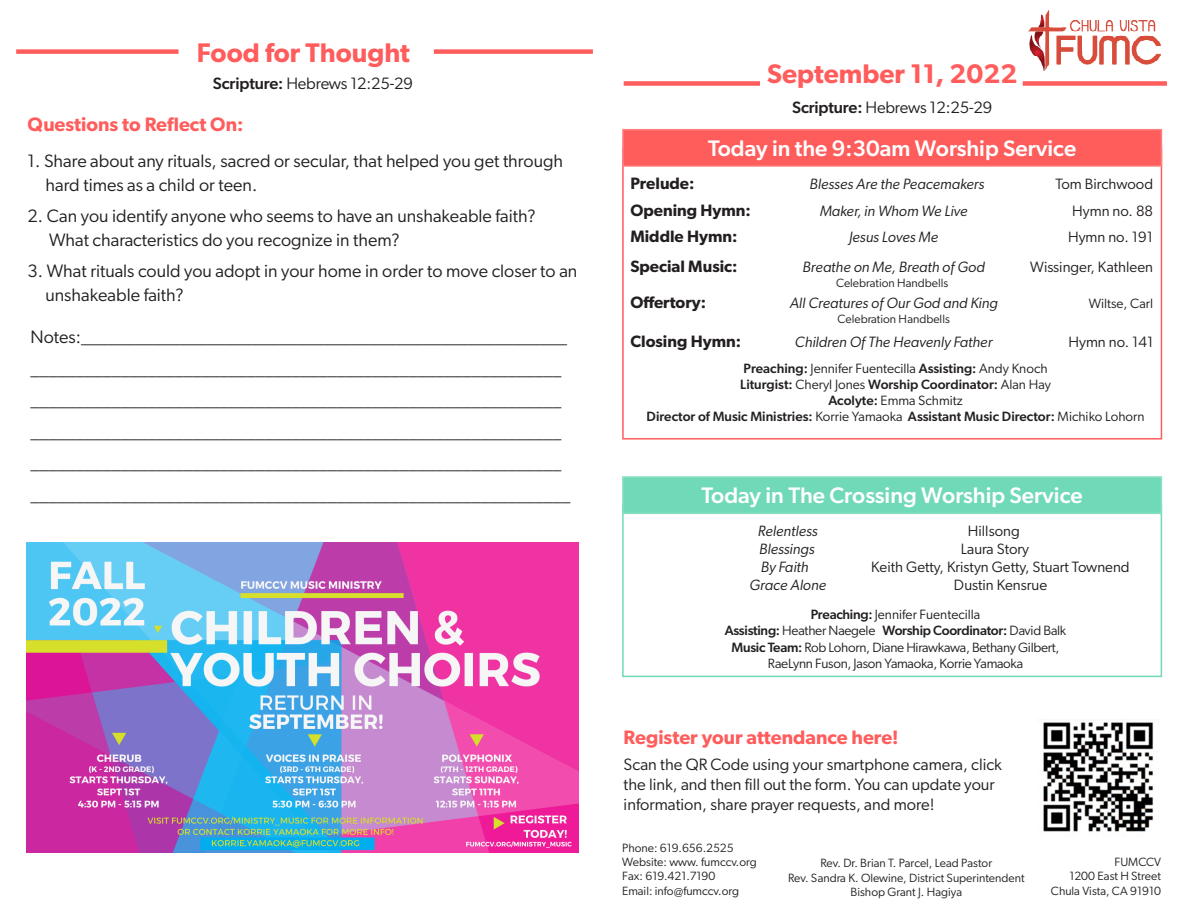
<style>
.page{position:relative;width:1188px;height:918px;background:#fff}
.page>*{position:absolute;margin:0;border:0;box-sizing:border-box;transform-origin:0 0}
.t1{font:600 27px "Gibson";color:#ff5c5c}
.t2{font:500 22.5px "Gibson";color:#fff}
.t3{font:600 19.5px "Gibson";color:#ff5c5c}
.t4{font:18px "Minion Pro";color:#231f20}
.t5{font:18px/24px "Gibson";color:#231f20}
.t6{font:16.5px/19.8px "Gibson";color:#231f20}
.t7{font:600 16.5px "Gibson";color:#231f20}
.t8{font:italic 15px "Gibson";color:#231f20}
.t9{font:15px "Gibson";color:#231f20}
.t10{font:13.5px "Gibson";letter-spacing:-.01em;color:#231f20}
.t11{font:500 13.5px "Gibson";color:#231f20}
.t12{font:500 13.5px "Gibson";letter-spacing:-.02em;color:#231f20}
.t13{font:12px "Gibson";color:#231f20}
.s1{font-weight:500}
.s2{font-family:"Gibson"}
.s3{font-weight:400}
</style>
<div class="page">
<div style="left:624px;top:81px;width:136px;height:5px;background:#ff5c5c"></div>
<div style="left:1023px;top:81px;width:144px;height:5px;background:#ff5c5c"></div>
<img style="left:1029px;top:11px;width:132px;height:60px">
<div style="left:622px;top:504px;width:540px;height:173px;border:2px solid #70d9b8"></div>
<div style="left:622px;top:147px;width:540px;height:293px;border:2px solid #ff5c5c"></div>
<div style="left:623px;top:477px;width:538px;height:36px;background:#70d9b8"></div>
<div style="left:622px;top:476px;width:540px;height:38px;border:2px solid #85dfc3"></div>
<div style="left:623px;top:130px;width:538px;height:36px;background:#ff5c5c"></div>
<div style="left:622px;top:129px;width:540px;height:38px;border:2px solid #ff8080"></div>
<div style="left:16px;top:49px;width:163px;height:5px;background:#ff5c5c"></div>
<div style="left:434px;top:49px;width:159px;height:5px;background:#ff5c5c"></div>
<img style="left:1043px;top:722px;width:111px;height:110px">
<img style="left:26px;top:543px;width:553px;height:309px">
<p class="t1" style="left:197px;top:37px;width:215px">Food for Thought</p>
<p class="t6" style="left:213px;top:74px;width:201px"><span class="s1">Scripture:</span> Hebrews 12:25-29</p>
<p class="t3" style="left:28px;top:113px;width:217px">Questions to Reflect On:</p>
<p class="t5" style="left:46px;top:149px;width:519px;text-indent:-18px">1. Share about any rituals, sacred or secular, that helped you get through hard times as a child or teen.</p>
<p class="t5" style="left:49px;top:204px;width:488px;text-indent:-21px">2. Can you identify anyone who seems to have an unshakeable faith?<br>What characteristics do you recognize in them?</p>
<p class="t5" style="left:46px;top:258px;width:533px;text-indent:-18px">3. What rituals could you adopt in your home in order to move closer to an unshakeable faith?</p>
<p class="t4" style="left:31px;top:325px;width:538px"><span class="s2">Notes:</span>______________________________________________________</p>
<p class="t4" style="left:31px;top:357px;width:532px">___________________________________________________________</p>
<p class="t4" style="left:31px;top:388px;width:532px">___________________________________________________________</p>
<p class="t4" style="left:31px;top:420px;width:532px">___________________________________________________________</p>
<p class="t4" style="left:31px;top:451px;width:532px">___________________________________________________________</p>
<p class="t4" style="left:31px;top:483px;width:541px">____________________________________________________________</p>
<p class="t1" style="left:767px;top:58px;width:252px">September 11, 2022</p>
<p class="t6" style="left:792px;top:97px;width:201px"><span class="s1">Scripture:</span> Hebrews 12:25-29</p>
<p class="t2" style="left:708px;top:135px;width:370px">Today in the 9:30am Worship Service</p>
<p class="t7" style="left:630px;top:174px;width:66px">Prelude:</p>
<p class="t8" style="left:810px;top:175px;width:176px">Blesses Are the Peacemakers</p>
<p class="t9" style="left:1055px;top:175px;width:99px">Tom Birchwood</p>
<p class="t7" style="left:630px;top:201px;width:122px">Opening Hymn:</p>
<p class="t8" style="left:820px;top:202px;width:149px">Maker, in Whom We Live</p>
<p class="t9" style="left:1072px;top:202px;width:82px">Hymn no. 88</p>
<p class="t7" style="left:630px;top:226px;width:109px">Middle Hymn:</p>
<p class="t8" style="left:849px;top:228px;width:90px">Jesus Loves Me</p>
<p class="t9" style="left:1068px;top:228px;width:87px">Hymn no. 191</p>
<p class="t7" style="left:630px;top:256px;width:109px">Special Music:</p>
<p class="t8" style="left:803px;top:258px;width:184px">Breathe on Me, Breath of God</p>
<p class="t9" style="left:1030px;top:258px;width:124px">Wissinger, Kathleen</p>
<p class="t13" style="left:836px;top:275px;width:114px">Celebration Handbells</p>
<p class="t7" style="left:630px;top:292px;width:77px">Offertory:</p>
<p class="t8" style="left:790px;top:294px;width:209px">All Creatures of Our God and King</p>
<p class="t10" style="left:1089px;top:295px;width:66px">Wiltse, Carl</p>
<p class="t13" style="left:838px;top:311px;width:114px">Celebration Handbells</p>
<p class="t7" style="left:630px;top:332px;width:112px">Closing Hymn:</p>
<p class="t8" style="left:795px;top:334px;width:199px">Children Of The Heavenly Father</p>
<p class="t9" style="left:1069px;top:333px;width:87px">Hymn no. 141</p>
<p class="t10" style="left:744px;top:360px;width:306px"><span class="s1">Preaching:</span> Jennifer Fuentecilla <span class="s1">Assisting:</span> Andy Knoch</p>
<p class="t11" style="left:740px;top:376px;width:312px">Liturgist: <span class="s3">Cheryl Jones</span> Worship Coordinator: <span class="s3">Alan Hay</span></p>
<p class="t10" style="left:828px;top:392px;width:136px"><span class="s1">Acolyte:</span> Emma Schmitz</p>
<p class="t11" style="left:647px;top:409px;width:500px">Director of Music Ministries: <span class="s3">Korrie Yamaoka</span> Assistant Music Director: <span class="s3">Michiko Lohorn</span></p>
<p class="t2" style="left:702px;top:482px;width:383px">Today in The Crossing Worship Service</p>
<p class="t8" style="left:758px;top:522px;width:61px">Relentless</p>
<p class="t9" style="left:968px;top:521px;width:53px">Hillsong</p>
<p class="t8" style="left:759px;top:540px;width:57px">Blessings</p>
<p class="t9" style="left:961px;top:539px;width:70px">Laura Story</p>
<p class="t8" style="left:761px;top:558px;width:49px">By Faith</p>
<p class="t9" style="left:871px;top:557px;width:260px">Keith Getty, Kristyn Getty, Stuart Townend</p>
<p class="t8" style="left:749px;top:576px;width:78px">Grace Alone</p>
<p class="t9" style="left:954px;top:575px;width:95px">Dustin Kensrue</p>
<p class="t10" style="left:811px;top:606px;width:171px"><span class="s1">Preaching:</span> Jennifer Fuentecilla</p>
<p class="t12" style="left:725px;top:623px;width:343px">Assisting: <span class="s3">Heather Naegele</span> Worship Coordinator: <span class="s3">David Balk</span></p>
<p class="t10" style="left:732px;top:639px;width:329px"><span class="s1">Music Team:</span> Rob Lohorn, Diane Hirawkawa, Bethany Gilbert,</p>
<p class="t10" style="left:768px;top:655px;width:257px">RaeLynn Fuson, Jason Yamaoka, Korrie Yamaoka</p>
<p class="t3" style="left:624px;top:725px;width:276px">Register your attendance here!</p>
<p class="t6" style="left:624px;top:755px;width:380px">Scan the QR Code using your smartphone camera, click the link, and then fill out the form. You can update your information, share prayer requests, and more!</p>
<p class="t13" style="left:622px;top:840px;width:113px">Phone: 619.656.2525</p>
<p class="t13" style="left:622px;top:855px;width:136px">Website: www. fumccv.org</p>
<p class="t13" style="left:622px;top:869px;width:95px">Fax: 619.421.7190</p>
<p class="t13" style="left:622px;top:884px;width:119px">Email: info@fumccv.org</p>
<p class="t13" style="left:821px;top:856px;width:173px">Rev. Dr. Brian T. Parcel, Lead Pastor</p>
<p class="t13" style="left:788px;top:870px;width:238px">Rev. Sandra K. Olewine, District Superintendent</p>
<p class="t13" style="left:851px;top:885px;width:113px">Bishop Grant J. Hagiya</p>
<p class="t13" style="left:1115px;top:855px;width:48px">FUMCCV</p>
<p class="t13" style="left:1069px;top:869px;width:93px">1200 East H Street</p>
<p class="t13" style="left:1051px;top:884px;width:112px">Chula Vista, CA 91910</p>
</div>
